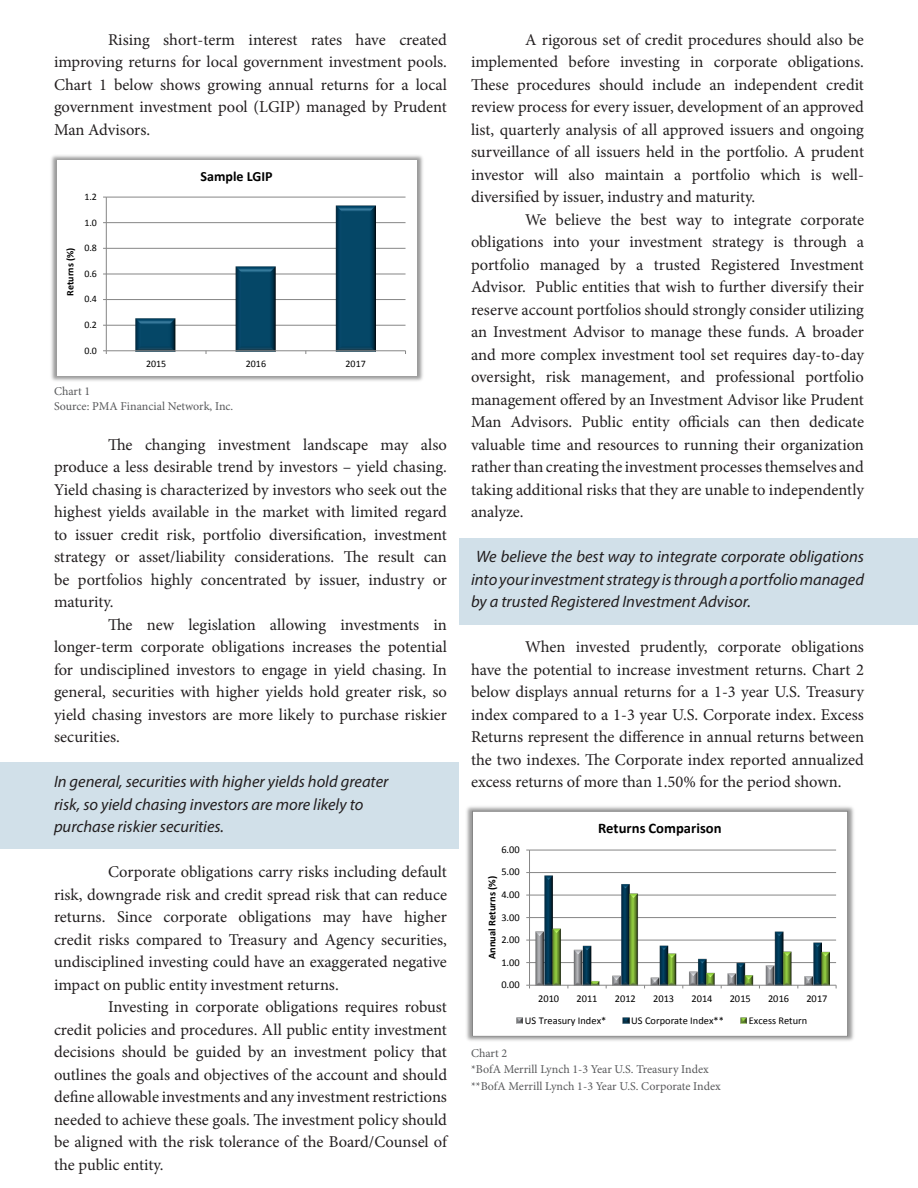
<style>
.page{position:relative;width:918px;height:1188px;background:#fff}
.page>*{position:absolute;margin:0;border:0;box-sizing:border-box;transform-origin:0 0}
.t1{font:16.5px/22.5px "Minion Pro";letter-spacing:-.005em;color:#231f20;text-align:justify}
.t2{font:italic 16.5px/22.5px "Myriad Pro";color:#231f20}
.t3{font:700 14.7px "Calibri";color:#000}
.t4{font:700 14.1px "Calibri";color:#000}
.t5{font:12px "Minion Pro";color:#58595b}
.t6{font:10.35px "Calibri";color:#000}
.t7{font:700 10.35px "Calibri";letter-spacing:.005em;color:#000}
.t8{font:9.9px "Calibri";color:#000}
.t9{font:700 9.9px "Calibri";letter-spacing:.005em;color:#000}
</style>
<div class="page">
<div style="left:0;top:762px;width:459px;height:87px;background:#d1e0e9"></div>
<div style="left:459px;top:539px;width:459px;height:86px;background:#d1e0e9"></div>
<img style="left:466px;top:806px;width:388px;height:235px">
<div style="left:473px;top:811px;width:375px;height:225px;background:#fff"></div>
<hr style="left:530px;top:962px;width:306px;height:1px;background:#868686">
<hr style="left:530px;top:940px;width:306px;height:1px;background:#868686">
<hr style="left:530px;top:917px;width:306px;height:1px;background:#868686">
<hr style="left:530px;top:895px;width:306px;height:1px;background:#868686">
<hr style="left:530px;top:872px;width:306px;height:1px;background:#868686">
<hr style="left:530px;top:850px;width:306px;height:1px;background:#868686">
<img style="left:536px;top:932px;width:8px;height:53px">
<img style="left:544px;top:875px;width:94px;height:110px">
<img style="left:553px;top:894px;width:277px;height:91px">
<hr style="left:529px;top:850px;width:1px;height:135px;background:#868686">
<hr style="left:530px;top:985px;width:306px;height:1px;background:#868686">
<svg style="left:516px;top:1017px;width:7px;height:7px"></svg>
<svg style="left:623px;top:1017px;width:6px;height:7px"></svg>
<svg style="left:740px;top:1017px;width:7px;height:7px"></svg>
<div style="left:472px;top:811px;width:376px;height:226px;border:1px solid #868686"></div>
<img style="left:51px;top:155px;width:372px;height:226px">
<div style="left:57px;top:160px;width:360px;height:216px;background:#fff"></div>
<hr style="left:106px;top:325px;width:300px;height:1px;background:#868686">
<hr style="left:106px;top:299px;width:300px;height:1px;background:#868686">
<hr style="left:106px;top:274px;width:300px;height:1px;background:#868686">
<hr style="left:106px;top:248px;width:300px;height:1px;background:#868686">
<hr style="left:106px;top:222px;width:300px;height:1px;background:#868686">
<hr style="left:106px;top:197px;width:300px;height:1px;background:#868686">
<img style="left:136px;top:206px;width:240px;height:144px">
<hr style="left:106px;top:197px;width:1px;height:154px;background:#868686">
<hr style="left:106px;top:350px;width:300px;height:1px;background:#868686">
<svg style="left:103px;top:350px;width:4px;height:4px"></svg>
<p class="t1" style="left:54px;top:29px;width:395px;text-indent:54px">Rising short-term interest rates have created improving returns for local government investment pools.<br>Chart 1 below shows growing annual returns for a local government investment pool (LGIP) managed by Prudent Man Advisors.</p>
<p class="t9" style="left:63px;top:296px;width:50px;rotate:-90deg">Returns (%)</p>
<p class="t8" style="left:84px;top:190px;width:14px">1.2</p>
<p class="t8" style="left:84px;top:215px;width:14px">1.0</p>
<p class="t8" style="left:84px;top:241px;width:14px">0.8</p>
<p class="t8" style="left:84px;top:267px;width:14px">0.6</p>
<p class="t8" style="left:84px;top:292px;width:14px">0.4</p>
<p class="t8" style="left:84px;top:318px;width:14px">0.2</p>
<p class="t8" style="left:84px;top:343px;width:14px">0.0</p>
<p class="t4" style="left:201px;top:166px;width:73px">Sample LGIP</p>
<p class="t8" style="left:146px;top:356px;width:22px">2015</p>
<p class="t8" style="left:246px;top:356px;width:22px">2016</p>
<p class="t8" style="left:346px;top:356px;width:22px">2017</p>
<p class="t5" style="left:54px;top:384px;width:38px">Chart 1</p>
<p class="t5" style="left:54px;top:399px;width:181px">Source: PMA Financial Network, Inc.</p>
<p class="t1" style="left:54px;top:434px;width:395px;text-indent:54px">The changing investment landscape may also produce a less desirable trend by investors – yield chasing.<br>Yield chasing is characterized by investors who seek out the highest yields available in the market with limited regard to issuer credit risk, portfolio diversification, investment strategy or asset/liability considerations. The result can be portfolios highly concentrated by issuer, industry or maturity.</p>
<p class="t1" style="left:54px;top:614px;width:395px;text-indent:54px">The new legislation allowing investments in longer-term corporate obligations increases the potential for undisciplined investors to engage in yield chasing. In general, securities with higher yields hold greater risk, so yield chasing investors are more likely to purchase riskier securities.</p>
<p class="t2" style="left:54px;top:770px;width:336px">In general, securities with higher yields hold greater risk, so yield chasing investors are more likely to purchase riskier securities.</p>
<p class="t1" style="left:54px;top:861px;width:395px;text-indent:54px">Corporate obligations carry risks including default risk, downgrade risk and credit spread risk that can reduce returns. Since corporate obligations may have higher credit risks compared to Treasury and Agency securities, undisciplined investing could have an exaggerated negative impact on public entity investment returns.</p>
<p class="t1" style="left:54px;top:996px;width:395px;text-indent:54px">Investing in corporate obligations requires robust credit policies and procedures. All public entity investment decisions should be guided by an investment policy that outlines the goals and objectives of the account and should define allowable investments and any investment restrictions needed to achieve these goals. The investment policy should be aligned with the risk tolerance of the Board/Counsel of the public entity.</p>
<p class="t1" style="left:471px;top:29px;width:395px;text-indent:54px">A rigorous set of credit procedures should also be implemented before investing in corporate obligations.<br>These procedures should include an independent credit review process for every issuer, development of an approved list, quarterly analysis of all approved issuers and ongoing surveillance of all issuers held in the portfolio. A prudent investor will also maintain a portfolio which is well&shy;diversified by issuer, industry and maturity.</p>
<p class="t1" style="left:471px;top:209px;width:395px;text-indent:54px">We believe the best way to integrate corporate obligations into your investment strategy is through a portfolio managed by a trusted Registered Investment Advisor. Public entities that wish to further diversify their reserve account portfolios should strongly consider utilizing an Investment Advisor to manage these funds. A broader and more complex investment tool set requires day-to-day oversight, risk management, and professional portfolio management offered by an Investment Advisor like Prudent Man Advisors. Public entity officials can then dedicate valuable time and resources to running their organization rather than creating the investment processes themselves and taking additional risks that they are unable to independently analyze.</p>
<p class="t2" style="left:471px;top:545px;width:395px;text-align:justify;text-indent:5px">We believe the best way to integrate corporate obligations into your investment strategy is through a portfolio managed by a trusted Registered Investment Advisor.</p>
<p class="t1" style="left:471px;top:636px;width:395px;text-indent:54px">When invested prudently, corporate obligations have the potential to increase investment returns. Chart 2 below displays annual returns for a 1-3 year U.S. Treasury index compared to a 1-3 year U.S. Corporate index. Excess Returns represent the difference in annual returns between the two indexes. The Corporate index reported annualized excess returns of more than 1.50% for the period shown.</p>
<p class="t6" style="left:501px;top:842px;width:20px">6.00</p>
<p class="t6" style="left:501px;top:865px;width:20px">5.00</p>
<p class="t7" style="left:485px;top:959px;width:85px;rotate:-90deg">Annual Returns (%)</p>
<p class="t6" style="left:501px;top:887px;width:20px">4.00</p>
<p class="t6" style="left:501px;top:910px;width:20px">3.00</p>
<p class="t6" style="left:501px;top:932px;width:20px">2.00</p>
<p class="t6" style="left:501px;top:955px;width:20px">1.00</p>
<p class="t6" style="left:501px;top:977px;width:20px">0.00</p>
<p class="t3" style="left:598px;top:818px;width:125px">Returns Comparison</p>
<p class="t6" style="left:538px;top:991px;width:23px">2010</p>
<p class="t6" style="left:576px;top:991px;width:23px">2011</p>
<p class="t6" style="left:615px;top:991px;width:23px">2012</p>
<p class="t6" style="left:653px;top:991px;width:23px">2013</p>
<p class="t6" style="left:691px;top:991px;width:23px">2014</p>
<p class="t6" style="left:730px;top:991px;width:23px">2015</p>
<p class="t6" style="left:768px;top:991px;width:23px">2016</p>
<p class="t6" style="left:806px;top:991px;width:23px">2017</p>
<p class="t6" style="left:525px;top:1013px;width:83px">US Treasury Index*</p>
<p class="t6" style="left:631px;top:1013px;width:94px">US Corporate Index**</p>
<p class="t6" style="left:749px;top:1013px;width:60px">Excess Return</p>
<p class="t5" style="left:471px;top:1045px;width:38px">Chart 2</p>
<p class="t5" style="left:471px;top:1061px;width:239px">*BofA Merrill Lynch 1-3 Year U.S. Treasury Index</p>
<p class="t5" style="left:471px;top:1078px;width:251px">**BofA Merrill Lynch 1-3 Year U.S. Corporate Index</p>
</div>
